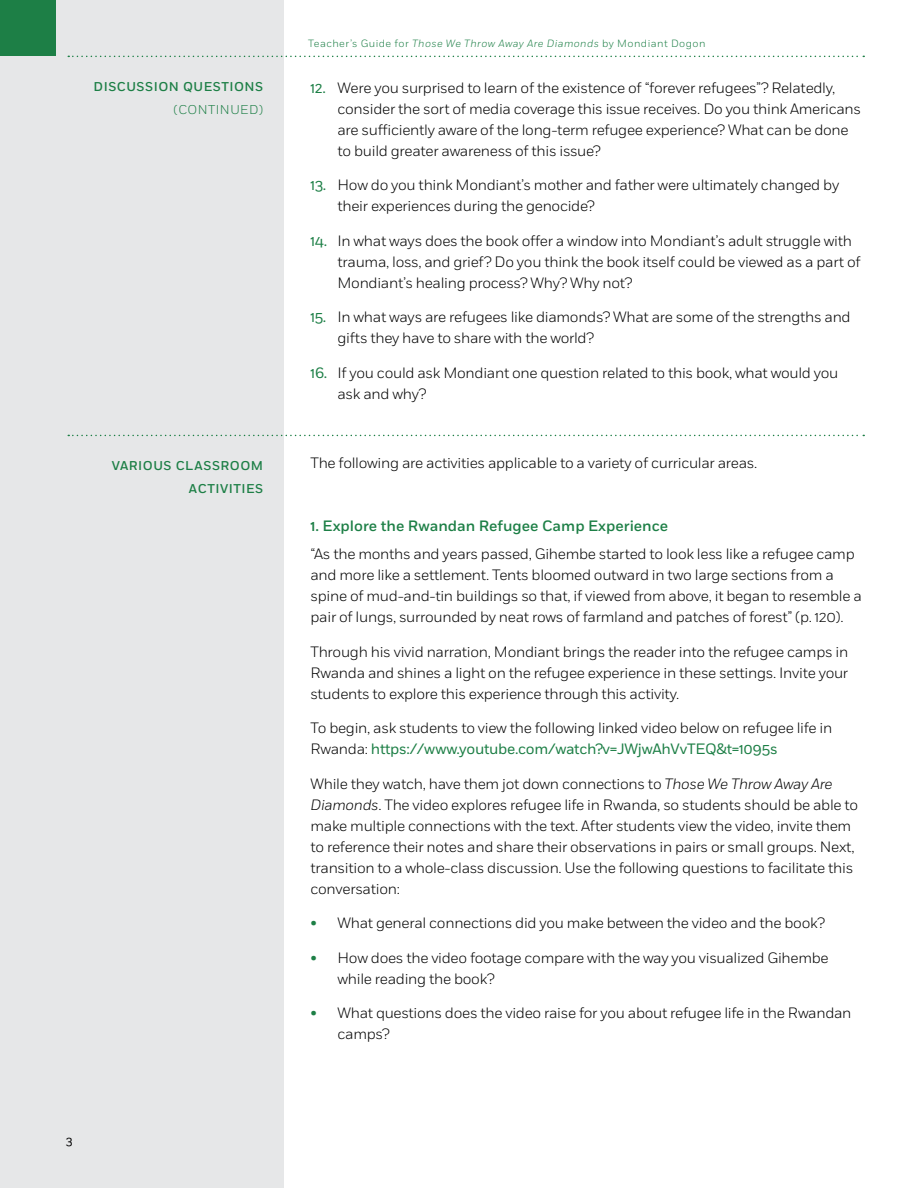
<style>
.page{position:relative;width:918px;height:1188px;background:#fff}
.page>*{position:absolute;margin:0;border:0;box-sizing:border-box;transform-origin:0 0}
.t1{font:300 15px/21px "Fort";letter-spacing:-.02em;color:#000}
.t2{font:500 15px "Fort";color:#1d7f46}
.t3{font:500 12.75px "Fort";letter-spacing:.04em;color:#1d7f46}
.t4{font:300 12.75px "Fort";letter-spacing:.04em;color:#1d7f46}
.t5{font:12px "Fort";color:#000}
.t6{font:300 10.5px "Fort";letter-spacing:.04em;color:#1d7f46}
.s1{font-style:italic}
.s2{font-weight:400;color:#1d7f46}
</style>
<div class="page">
<div style="left:0;top:0;width:284px;height:1188px;background:#e6e7e8"></div>
<div style="left:0;top:0;width:55px;height:55px;background:#1d7f46"></div>
<svg style="left:68px;top:56px;width:796px;height:1px"></svg>
<svg style="left:68px;top:435px;width:796px;height:1px"></svg>
<p class="t3" style="left:94px;top:79px;width:69px">DISCUSSION</p>
<p class="t3" style="left:183px;top:79px;width:48px">QU ESTION</p>
<p class="t3" style="left:255px;top:79px;width:10px">S</p>
<p class="t4" style="left:173px;top:102px;width:91px">(CONTINUED)</p>
<p class="t3" style="left:112px;top:458px;width:26px">VARIOU</p>
<p class="t3" style="left:164px;top:458px;width:68px">S CLASSROO</p>
<p class="t3" style="left:251px;top:458px;width:14px">M</p>
<p class="t3" style="left:189px;top:481px;width:8px">ACTIVITI</p>
<p class="t3" style="left:246px;top:481px;width:19px">ES</p>
<p class="t5" style="left:66px;top:1134px;width:9px">3</p>
<p class="t6" style="left:308px;top:37px;width:399px">Teacher’s Guide for <span class="s1">Those We Throw Away Are Diamonds</span> by Mondiant Dogon</p>
<p class="t1" style="left:338px;top:77px;width:525px;text-indent:-27px"><span class="s2">12.</span> Were you surprised to learn of the existence of “forever refugees”? Relatedly, consider the sort of media coverage this issue receives. Do you think Americans are sufficiently aware of the long-term refugee experience? What can be done to build greater awareness of this issue?</p>
<p class="t1" style="left:338px;top:174px;width:503px;text-indent:-27px"><span class="s2">13.</span> How do you think Mondiant’s mother and father were ultimately changed by their experiences during the genocide?</p>
<p class="t1" style="left:338px;top:230px;width:525px;text-indent:-27px"><span class="s2">14.</span> In what ways does the book offer a window into Mondiant’s adult struggle with trauma, loss, and grief? Do you think the book itself could be viewed as a part of<br>Mondiant’s healing process? Why? Why not?</p>
<p class="t1" style="left:338px;top:306px;width:515px;text-indent:-27px"><span class="s2">15.</span> In what ways are refugees like diamonds? What are some of the strengths and gifts they have to share with the world?</p>
<p class="t1" style="left:338px;top:362px;width:502px;text-indent:-27px"><span class="s2">16.</span> If you could ask Mondiant one question related to this book, what would you ask and why?</p>
<p class="t1" style="left:310px;top:452px;width:448px">The following are activities applicable to a variety of curricular areas.</p>
<p class="t2" style="left:310px;top:517px;width:359px">1. EXPLORE THE RWANDAN REFUGEE CAMP EXPERIENCE</p>
<p class="t1" style="left:310px;top:543px;width:553px">“As the months and years passed, Gihembe started to look less like a refugee camp and more like a settlement. Tents bloomed outward in two large sections from a spine of mud-and-tin buildings so that, if viewed from above, it began to resemble a pair of lungs, surrounded by neat rows of farmland and patches of forest” (p. 120).</p>
<p class="t1" style="left:310px;top:641px;width:539px;text-align:justify">Through his vivid narration, Mondiant brings the reader into the refugee camps in Rwanda and shines a light on the refugee experience in these settings. Invite your students to explore this experience through this activity.</p>
<p class="t1" style="left:310px;top:717px;width:523px">To begin, ask students to view the following linked video below on refugee life in<br>Rwanda: <span class="s2">https://www.youtube.com/watch?v=JWjwAhVvTEQ&amp;t=1095s</span></p>
<p class="t1" style="left:310px;top:773px;width:549px">While they watch, have them jot down connections to <span class="s1">Those We Throw Away Are Diamonds</span>. The video explores refugee life in Rwanda, so students should be able to make multiple connections with the text. After students view the video, invite them to reference their notes and share their observations in pairs or small groups. Next, transition to a whole-class discussion. Use the following questions to facilitate this conversation:</p>
<p class="t1" style="left:310px;top:912px;width:516px"><span class="s2">•</span> What general connections did you make between the video and the book?</p>
<p class="t1" style="left:338px;top:947px;width:493px;text-indent:-27px"><span class="s2">•</span> How does the video footage compare with the way you visualized Gihembe while reading the book?</p>
<p class="t1" style="left:338px;top:1002px;width:516px;text-indent:-27px"><span class="s2">•</span> What questions does the video raise for you about refugee life in the Rwandan camps?</p>
</div>
